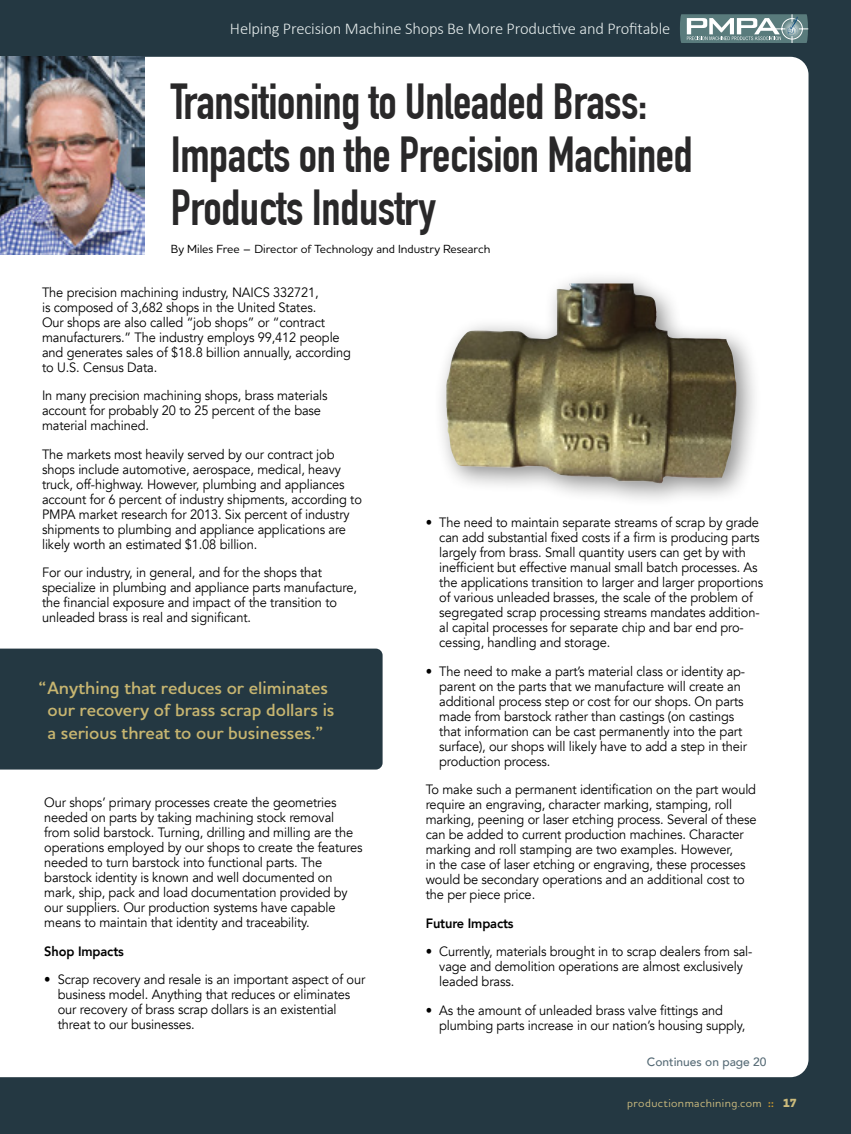
<style>
.page{position:relative;width:851px;height:1134px;background:#fff}
.page>*{position:absolute;margin:0;border:0;box-sizing:border-box;transform-origin:0 0}
.t1{font:700 49.5px/52.5px "DIN Condensed";letter-spacing:-.01em;color:#292829}
.t2{font:600 18px/22.5px "Houschka Pro";color:#c7b570;text-align:center}
.t3{font:300 16.5px "Calibri";letter-spacing:-.01em;color:#e4ebeb}
.t4{font:13.5px/15px "Avenir";letter-spacing:-.01em;color:#000;scale:.95 1}
.t5{font:800 13.5px "Avenir";letter-spacing:-.01em;color:#000;scale:.95 1}
.t6{font:500 12px "Houschka Pro";color:#000}
.t7{font:500 12px "Avenir";color:#556a75}
.t8{font:500 11.25px "Houschka Pro";letter-spacing:.04em;color:#cdbc7f}
.s1{font-weight:700;font-size:10.5px;color:#d09b2c}
.s2{font-weight:800;font-size:12px;color:#ccbb7c}
</style>
<div class="page">
<div style="left:0;top:0;width:850px;height:1134px;background:#243842"></div>
<div style="left:0;top:57px;width:808px;height:1020px;background:#fff"></div>
<svg style="left:680px;top:14px;width:129px;height:29px"></svg>
<svg style="left:0;top:649px;width:382px;height:121px"></svg>
<div style="left:433px;top:270px;width:328px;height:239px;background:#000;opacity:.45"></div>
<img style="left:446px;top:284px;width:290px;height:202px">
<img style="left:0;top:56px;width:145px;height:198px">
<p class="t3" style="left:230px;top:19px;width:442px">Helping Precision Machine Shops Be More Productive and Profitable</p>
<h1 class="t1" style="left:171px;top:76px;width:523px">Transitioning to Unleaded Brass:<br>Impacts on the Precision Machined<br>Products Industry</h1>
<p class="t6" style="left:171px;top:242px;width:321px">By Miles Free – Director of Technology and Industry Research</p>
<p class="t4" style="left:42px;top:285px;width:326px">The precision machining industry, NAICS 332721,<br>is composed of 3,682 shops in the United States.<br>Our shops are also called “job shops” or “contract manufacturers.” The industry employs 99,412 people and generates sales of $18.8 billion annually, according to U.S. Census Data.</p>
<p class="t4" style="left:42px;top:389px;width:302px">In many precision machining shops, brass materials account for probably 20 to 25 percent of the base material machined.</p>
<p class="t4" style="left:42px;top:447px;width:338px">The markets most heavily served by our contract job shops include automotive, aerospace, medical, heavy truck, off-highway. However, plumbing and appliances account for 6 percent of industry shipments, according to PMPA market research for 2013. Six percent of industry shipments to plumbing and appliance applications are likely worth an estimated $1.08 billion.</p>
<p class="t4" style="left:42px;top:566px;width:333px">For our industry, in general, and for the shops that specialize in plumbing and appliance parts manufacture, the financial exposure and impact of the transition to unleaded brass is real and significant.</p>
<h2 class="t2" style="left:38px;top:676px;width:297px">“Anything that reduces or eliminates our recovery of brass scrap dollars is a serious threat to our businesses.”</h2>
<p class="t4" style="left:44px;top:795px;width:336px">Our shops’ primary processes create the geometries needed on parts by taking machining stock removal from solid barstock. Turning, drilling and milling are the operations employed by our shops to create the features needed to turn barstock into functional parts. The barstock identity is known and well documented on mark, ship, pack and load documentation provided by our suppliers. Our production systems have capable means to maintain that identity and traceability.</p>
<p class="t5" style="left:44px;top:941px;width:85px">Shop Impacts</p>
<p class="t4" style="left:58px;top:972px;width:325px;text-indent:-14px">• Scrap recovery and resale is an important aspect of our business model. Anything that reduces or eliminates our recovery of brass scrap dollars is an existential threat to our businesses.</p>
<p class="t4" style="left:439px;top:515px;width:342px;text-indent:-13px">• The need to maintain separate streams of scrap by grade can add substantial fixed costs if a firm is producing parts largely from brass. Small quantity users can get by with inefficient but effective manual small batch processes. As the applications transition to larger and larger proportions of various unleaded brasses, the scale of the problem of segregated scrap processing streams mandates addition&shy;al capital processes for separate chip and bar end pro&shy;cessing, handling and storage.</p>
<p class="t4" style="left:439px;top:664px;width:325px;text-indent:-14px">• The need to make a part’s material class or identity ap&shy;parent on the parts that we manufacture will create an additional process step or cost for our shops. On parts made from barstock rather than castings (on castings that information can be cast permanently into the part surface), our shops will likely have to add a step in their production process.</p>
<p class="t4" style="left:426px;top:782px;width:349px">To make such a permanent identification on the part would require an engraving, character marking, stamping, roll marking, peening or laser etching process. Several of these can be added to current production machines. Character marking and roll stamping are two examples. However,<br>in the case of laser etching or engraving, these processes would be secondary operations and an additional cost to the per piece price.</p>
<p class="t5" style="left:426px;top:912px;width:94px">Future Impacts</p>
<p class="t4" style="left:439px;top:944px;width:331px;text-indent:-14px">• Currently, materials brought in to scrap dealers from sal&shy;vage and demolition operations are almost exclusively leaded brass.</p>
<p class="t4" style="left:439px;top:1003px;width:323px;text-indent:-14px">• As the amount of unleaded brass valve fittings and plumbing parts increase in our nation’s housing supply,</p>
<p class="t7" style="left:647px;top:1052px;width:121px">Continues on page 20</p>
<p class="t8" style="left:627px;top:1096px;width:171px">productionmachining.com <span class="s1">::</span> <span class="s2">17</span></p>
</div>
